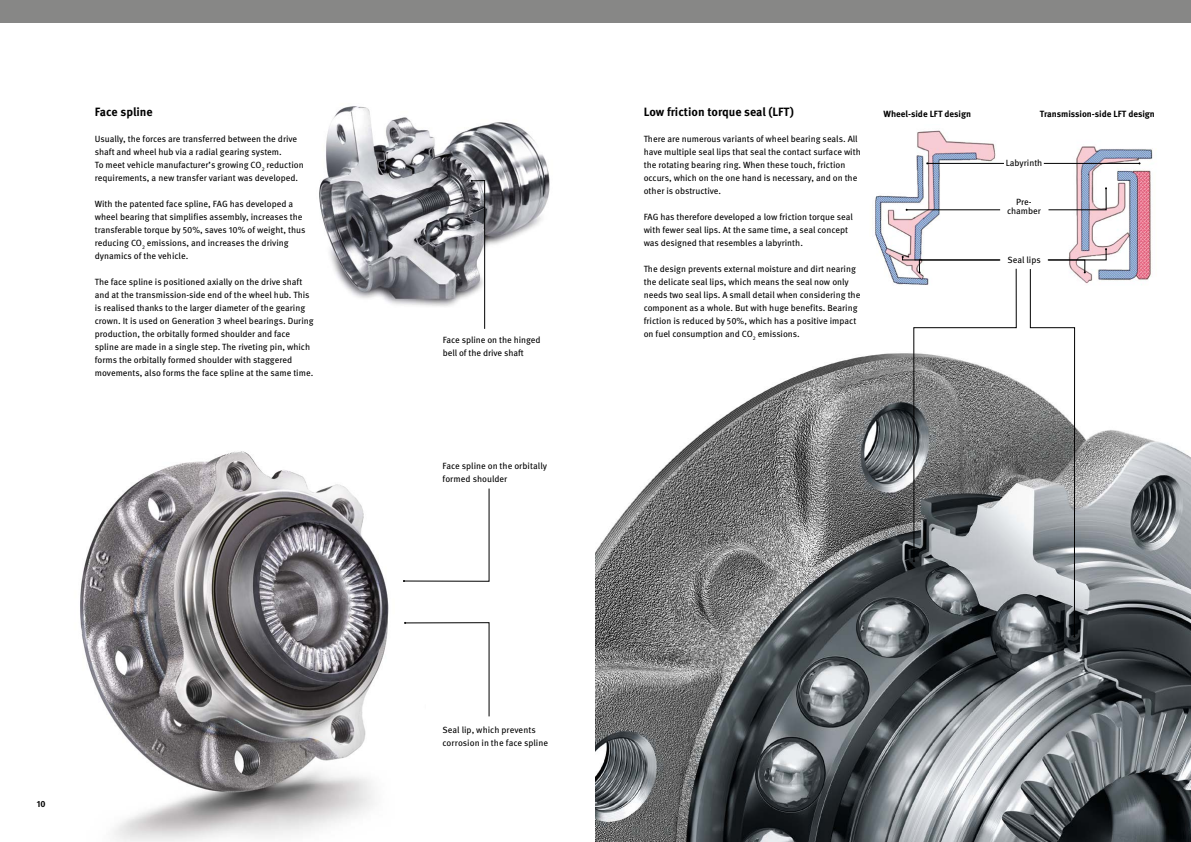
<style>
.page{position:relative;width:1191px;height:842px;background:#fff}
.page>*{position:absolute;margin:0;border:0;box-sizing:border-box;transform-origin:0 0}
.t1{font:700 12px "Meta OT";color:#000}
.t2{font:9px/13px "Meta OT";color:#000}
.t3{font:700 9px "Meta OT";color:#000}
</style>
<div class="page">
<img style="left:595px;top:306px;width:596px;height:536px">
<img style="left:872px;top:130px;width:281px;height:164px">
<div style="left:1002px;top:159px;width:44px;height:12px;background:#fff"></div>
<div style="left:1002px;top:199px;width:44px;height:19px;background:#fff"></div>
<div style="left:1002px;top:256px;width:44px;height:12px;background:#fff"></div>
<hr style="left:927px;top:163px;width:77px;height:1px;background:#000">
<hr style="left:906px;top:210px;width:94px;height:1px;background:#000">
<hr style="left:1043px;top:163px;width:96px;height:1px;background:#000">
<svg style="left:1048px;top:187px;width:59px;height:23px"></svg>
<svg style="left:1029px;top:248px;width:78px;height:390px"></svg>
<svg style="left:901px;top:256px;width:115px;height:306px"></svg>
<div style="left:595px;top:0;width:596px;height:23px;background:#878786"></div>
<div style="left:0;top:0;width:595px;height:23px;background:#878786"></div>
<img style="left:80px;top:451px;width:309px;height:391px">
<img style="left:319px;top:106px;width:231px;height:215px">
<svg style="left:404px;top:622px;width:85px;height:95px"></svg>
<svg style="left:403px;top:488px;width:86px;height:94px"></svg>
<svg style="left:471px;top:180px;width:14px;height:149px"></svg>
<h1 class="t1" style="left:95px;top:105px;width:59px">Face spline</h1>
<p class="t2" style="left:95px;top:133px;width:210px">Usually, the forces are transferred between the drive shaft and wheel hub via a radial gearing system.<br>To meet vehicle manufacturer’s growing CO<sub>2</sub> reduction requirements, a new transfer variant was developed.</p>
<p class="t2" style="left:95px;top:198px;width:212px">With the patented face spline, FAG has developed a wheel bearing that simplifies assembly, increases the transferable torque by 50%, saves 10% of weight, thus reducing CO<sub>2</sub> emissions, and increases the driving dynamics of the vehicle.</p>
<p class="t2" style="left:95px;top:276px;width:220px">The face spline is positioned axially on the drive shaft and at the transmission-side end of the wheel hub. This is realised thanks to the larger diameter of the gearing crown. It is used on Generation 3 wheel bearings. During production, the orbitally formed shoulder and face spline are made in a single step. The riveting pin, which forms the orbitally formed shoulder with staggered movements, also forms the face spline at the same time.</p>
<p class="t3" style="left:37px;top:798px;width:10px">10</p>
<p class="t2" style="left:443px;top:333px;width:99px">Face spline on the hinged bell of the drive shaft</p>
<p class="t2" style="left:442px;top:459px;width:106px">Face spline on the orbitally formed shoulder</p>
<h1 class="t1" style="left:643px;top:105px;width:152px">Low friction torque seal (LFT)</h1>
<p class="t2" style="left:643px;top:133px;width:219px">There are numerous variants of wheel bearing seals. All have multiple seal lips that seal the contact surface with the rotating bearing ring. When these touch, friction occurs, which on the one hand is necessary, and on the other is obstructive.</p>
<p class="t2" style="left:643px;top:211px;width:211px">FAG has therefore developed a low friction torque seal with fewer seal lips. At the same time, a seal concept was designed that resembles a labyrinth.</p>
<p class="t2" style="left:643px;top:263px;width:218px">The design prevents external moisture and dirt nearing the delicate seal lips, which means the seal now only needs two seal lips. A small detail when considering the component as a whole. But with huge benefits. Bearing friction is reduced by 50%, which has a positive impact on fuel consumption and CO<sub>2</sub> emissions.</p>
<p class="t3" style="left:883px;top:109px;width:89px">Wheel-side LFT design</p>
<p class="t3" style="left:1039px;top:109px;width:117px">Transmission-side LFT design</p>
<p class="t2" style="left:1005px;top:156px;width:38px">Labyrinth</p>
<p class="t2" style="left:1007px;top:198px;width:35px;line-height:8.1px;text-align:center">Pre&shy;chamber</p>
<p class="t2" style="left:1007px;top:253px;width:35px">Seal lips</p>
<p class="t2" style="left:442px;top:723px;width:107px">Seal lip, which prevents corrosion in the face spline</p>
</div>
